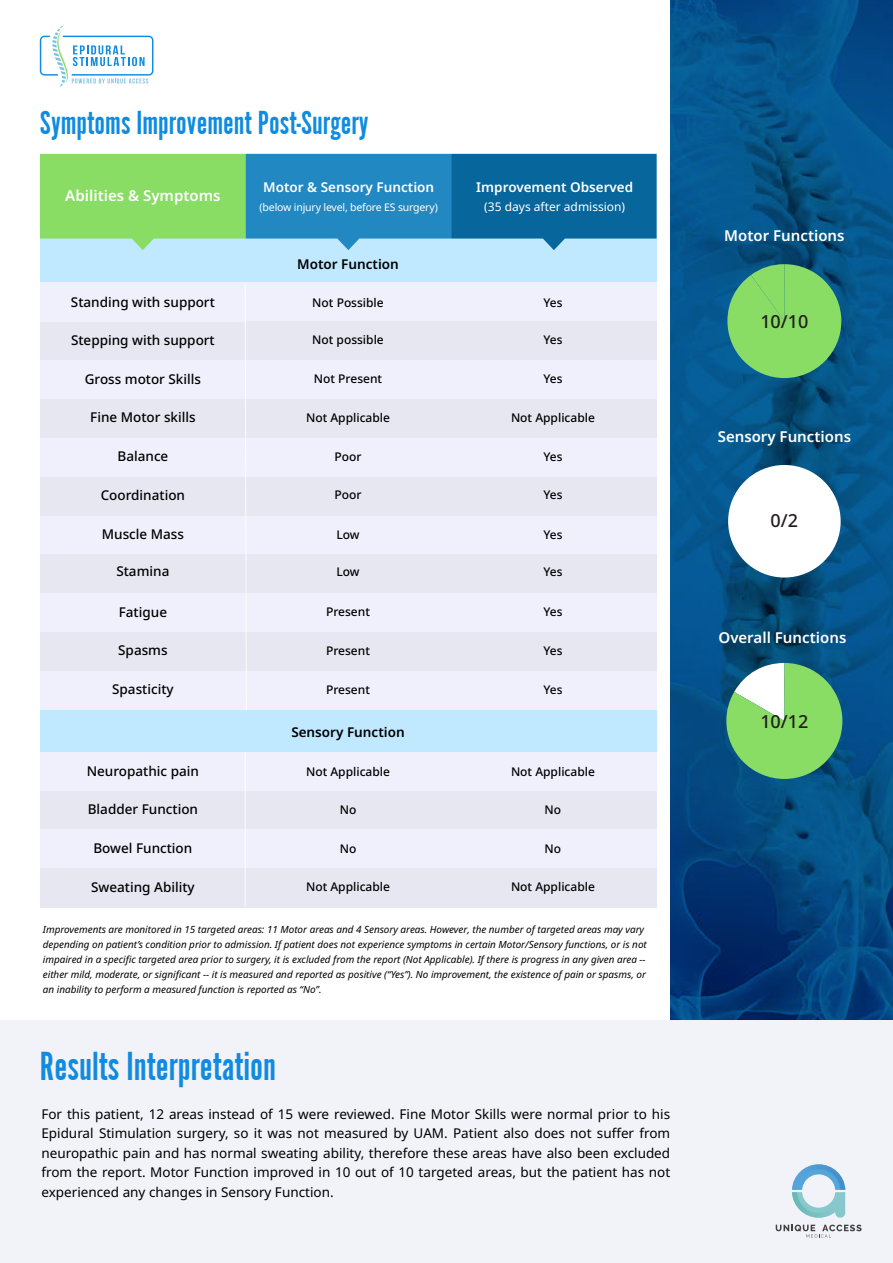
<style>
.page{position:relative;width:893px;height:1263px;background:#fff}
.page>*{position:absolute;margin:0;border:0;box-sizing:border-box;transform-origin:0 0}
.t1{font:42px "Alternate Got No 1 D";color:#0f8be0}
.t2{font:34.5px "Alternate Got No 1 D";color:#0f8be0}
.t3{font:500 18px "Noto Sans";color:#231f20}
.t4{font:600 15px "Noto Sans";color:#fff}
.t5{font:13.5px/19.5px "Noto Sans";color:#000;text-align:justify}
.t6{font:500 13.5px "Noto Sans";color:#000}
.t7{font:600 13.5px "Noto Sans";color:#fff}
.t8{font:600 13.5px "Noto Sans";color:#000}
.t9{font:500 12px "Noto Sans";color:#000}
.t10{font:12px "Noto Sans";color:#fff}
.t11{font:10.5px "Noto Sans";letter-spacing:-.015em;color:#fff}
.t12{font:italic 9.9px/15px "Noto Sans";color:#000}
</style>
<div class="page">
<svg style="left:670px;top:0;width:223px;height:1020px;background:#044e85"></svg>
<div style="left:0;top:1020px;width:893px;height:243px;background:#f2f2f9"></div>
<svg style="left:40px;top:25px;width:113px;height:62px"></svg>
<div style="left:246px;top:238px;width:205px;height:44px;background:#c0e9ff"></div>
<div style="left:246px;top:282px;width:205px;height:39px;background:#f0f0fc"></div>
<div style="left:246px;top:321px;width:205px;height:39px;background:#e7e7f2"></div>
<div style="left:246px;top:360px;width:205px;height:39px;background:#f0f0fc"></div>
<div style="left:40px;top:321px;width:206px;height:39px;background:#e7e7f2"></div>
<div style="left:40px;top:360px;width:206px;height:39px;background:#f0f0fc"></div>
<div style="left:451px;top:238px;width:206px;height:44px;background:#c0e9ff"></div>
<div style="left:451px;top:282px;width:206px;height:39px;background:#f0f0fc"></div>
<div style="left:451px;top:321px;width:206px;height:39px;background:#e7e7f2"></div>
<div style="left:451px;top:360px;width:206px;height:39px;background:#f0f0fc"></div>
<div style="left:40px;top:238px;width:206px;height:44px;background:#c0e9ff"></div>
<div style="left:40px;top:282px;width:206px;height:39px;background:#f0f0fc"></div>
<svg style="left:40px;top:154px;width:617px;height:96px;background:#4aa1a1"></svg>
<div style="left:246px;top:399px;width:205px;height:39px;background:#e7e7f2"></div>
<div style="left:246px;top:438px;width:205px;height:39px;background:#f0f0fc"></div>
<div style="left:246px;top:477px;width:205px;height:39px;background:#e7e7f2"></div>
<div style="left:246px;top:516px;width:205px;height:39px;background:#f0f0fc"></div>
<div style="left:451px;top:399px;width:206px;height:39px;background:#e7e7f2"></div>
<div style="left:451px;top:438px;width:206px;height:39px;background:#f0f0fc"></div>
<div style="left:451px;top:477px;width:206px;height:39px;background:#e7e7f2"></div>
<div style="left:451px;top:516px;width:206px;height:39px;background:#f0f0fc"></div>
<div style="left:40px;top:399px;width:206px;height:39px;background:#e7e7f2"></div>
<div style="left:40px;top:438px;width:206px;height:39px;background:#f0f0fc"></div>
<div style="left:40px;top:477px;width:206px;height:39px;background:#e7e7f2"></div>
<div style="left:40px;top:516px;width:206px;height:39px;background:#f0f0fc"></div>
<div style="left:246px;top:554px;width:205px;height:39px;background:#e7e7f2"></div>
<div style="left:246px;top:593px;width:205px;height:39px;background:#f0f0fc"></div>
<div style="left:246px;top:632px;width:205px;height:39px;background:#e7e7f2"></div>
<div style="left:246px;top:671px;width:205px;height:39px;background:#f0f0fc"></div>
<div style="left:451px;top:554px;width:206px;height:39px;background:#e7e7f2"></div>
<div style="left:451px;top:593px;width:206px;height:39px;background:#f0f0fc"></div>
<div style="left:451px;top:632px;width:206px;height:39px;background:#e7e7f2"></div>
<div style="left:451px;top:671px;width:206px;height:39px;background:#f0f0fc"></div>
<div style="left:40px;top:554px;width:206px;height:39px;background:#e7e7f2"></div>
<div style="left:40px;top:593px;width:206px;height:39px;background:#f0f0fc"></div>
<div style="left:40px;top:632px;width:206px;height:39px;background:#e7e7f2"></div>
<div style="left:40px;top:671px;width:206px;height:39px;background:#f0f0fc"></div>
<div style="left:246px;top:710px;width:205px;height:43px;background:#c0e9ff"></div>
<div style="left:246px;top:752px;width:205px;height:39px;background:#f0f0fc"></div>
<div style="left:246px;top:791px;width:205px;height:39px;background:#e7e7f2"></div>
<div style="left:451px;top:710px;width:206px;height:43px;background:#c0e9ff"></div>
<div style="left:451px;top:752px;width:206px;height:39px;background:#f0f0fc"></div>
<div style="left:451px;top:791px;width:206px;height:39px;background:#e7e7f2"></div>
<div style="left:40px;top:710px;width:206px;height:43px;background:#c0e9ff"></div>
<div style="left:40px;top:752px;width:206px;height:39px;background:#f0f0fc"></div>
<div style="left:40px;top:791px;width:206px;height:39px;background:#e7e7f2"></div>
<div style="left:246px;top:829px;width:205px;height:40px;background:#f0f0fc"></div>
<div style="left:246px;top:869px;width:205px;height:39px;background:#e7e7f2"></div>
<div style="left:451px;top:829px;width:206px;height:40px;background:#f0f0fc"></div>
<div style="left:451px;top:869px;width:206px;height:39px;background:#e7e7f2"></div>
<div style="left:40px;top:829px;width:206px;height:40px;background:#f0f0fc"></div>
<div style="left:40px;top:869px;width:206px;height:39px;background:#e7e7f2"></div>
<hr style="left:245px;top:752px;width:1px;height:155px;background:#fff">
<svg style="left:245px;top:321px;width:2px;height:350px"></svg>
<svg style="left:792px;top:1164px;width:53px;height:54px"></svg>
<svg style="left:776px;top:1224px;width:85px;height:13px"></svg>
<div style="left:728px;top:465px;width:113px;height:112px;background:#fff;border-radius:50%"></div>
<svg style="left:727px;top:264px;width:114px;height:114px;background:#6bbe6c"></svg>
<svg style="left:726px;top:663px;width:116px;height:116px;background:#7bc17d"></svg>
<h2 class="t2" style="left:40px;top:104px;width:330px">Symptoms Improvement Post-Surgery</h2>
<h3 class="t4" style="left:65px;top:185px;width:157px">Abilities &amp; Symptoms</h3>
<h3 class="t7" style="left:263px;top:177px;width:172px">Motor &amp; Sensory Function</h3>
<p class="t11" style="left:260px;top:200px;width:180px">(below injury level, before ES surgery)</p>
<h3 class="t8" style="left:297px;top:254px;width:103px">Motor Function</h3>
<h3 class="t7" style="left:476px;top:177px;width:159px">Improvement Observed</h3>
<p class="t10" style="left:484px;top:198px;width:142px">(35 days after admission)</p>
<h3 class="t6" style="left:71px;top:293px;width:145px">Standing with support</h3>
<p class="t9" style="left:312px;top:294px;width:73px">Not Possible</p>
<p class="t9" style="left:543px;top:294px;width:21px">Yes</p>
<h3 class="t6" style="left:71px;top:330px;width:145px">Stepping with support</h3>
<p class="t9" style="left:312px;top:331px;width:73px">Not possible</p>
<p class="t9" style="left:543px;top:331px;width:21px">Yes</p>
<h3 class="t6" style="left:85px;top:369px;width:118px">Gross motor Skills</h3>
<p class="t9" style="left:314px;top:370px;width:70px">Not Present</p>
<p class="t9" style="left:543px;top:370px;width:21px">Yes</p>
<h3 class="t6" style="left:90px;top:408px;width:107px">Fine Motor skills</h3>
<p class="t9" style="left:306px;top:409px;width:85px">Not Applicable</p>
<p class="t9" style="left:511px;top:409px;width:85px">Not Applicable</p>
<h3 class="t6" style="left:117px;top:447px;width:52px">Balance</h3>
<p class="t9" style="left:334px;top:448px;width:29px">Poor</p>
<p class="t9" style="left:543px;top:448px;width:21px">Yes</p>
<h3 class="t6" style="left:101px;top:485px;width:86px">Coordination</h3>
<p class="t9" style="left:334px;top:487px;width:29px">Poor</p>
<p class="t9" style="left:543px;top:487px;width:21px">Yes</p>
<h3 class="t6" style="left:102px;top:525px;width:84px">Muscle Mass</h3>
<p class="t9" style="left:336px;top:526px;width:25px">Low</p>
<p class="t9" style="left:543px;top:526px;width:21px">Yes</p>
<h3 class="t6" style="left:116px;top:562px;width:55px">Stamina</h3>
<p class="t9" style="left:336px;top:563px;width:25px">Low</p>
<p class="t9" style="left:543px;top:563px;width:21px">Yes</p>
<h3 class="t6" style="left:119px;top:602px;width:50px">Fatigue</h3>
<p class="t9" style="left:326px;top:603px;width:45px">Present</p>
<p class="t9" style="left:543px;top:603px;width:21px">Yes</p>
<h3 class="t6" style="left:118px;top:641px;width:51px">Spasms</h3>
<p class="t9" style="left:326px;top:642px;width:45px">Present</p>
<p class="t9" style="left:543px;top:642px;width:21px">Yes</p>
<h3 class="t6" style="left:112px;top:679px;width:63px">Spasticity</h3>
<p class="t9" style="left:326px;top:681px;width:45px">Present</p>
<p class="t9" style="left:543px;top:681px;width:21px">Yes</p>
<h3 class="t8" style="left:291px;top:723px;width:115px">Sensory Function</h3>
<h3 class="t6" style="left:87px;top:762px;width:114px">Neuropathic pain</h3>
<p class="t9" style="left:306px;top:763px;width:85px">Not Applicable</p>
<p class="t9" style="left:511px;top:763px;width:85px">Not Applicable</p>
<h3 class="t6" style="left:88px;top:800px;width:112px">Bladder Function</h3>
<p class="t9" style="left:340px;top:801px;width:18px">No</p>
<p class="t9" style="left:545px;top:801px;width:18px">No</p>
<h3 class="t6" style="left:93px;top:838px;width:100px">Bowel Function</h3>
<p class="t9" style="left:340px;top:840px;width:18px">No</p>
<p class="t9" style="left:545px;top:840px;width:18px">No</p>
<h3 class="t6" style="left:91px;top:877px;width:105px">Sweating Ability</h3>
<p class="t9" style="left:306px;top:878px;width:85px">Not Applicable</p>
<p class="t9" style="left:511px;top:878px;width:85px">Not Applicable</p>
<p class="t12" style="left:43px;top:922px;width:605px">Improvements are monitored in 15 targeted areas: 11 Motor areas and 4 Sensory areas. However, the number of targeted areas may vary depending on patient’s condition prior to admission. If patient does not experience symptoms in certain Motor/Sensory functions, or is not impaired in a specific targeted area prior to surgery, it is excluded from the report (Not Applicable). If there is progress in any given area -- either mild, moderate, or significant -- it is measured and reported as positive (“Yes”). No improvement, the existence of pain or spasms, or an inability to perform a measured function is reported as “No”.</p>
<h1 class="t1" style="left:40px;top:1044px;width:238px">Results Interpretation</h1>
<p class="t5" style="left:41px;top:1104px;width:630px">For this patient, 12 areas instead of 15 were reviewed. Fine Motor Skills were normal prior to his Epidural Stimulation surgery, so it was not measured by UAM. Patient also does not suffer from neuropathic pain and has normal sweating ability, therefore these areas have also been excluded from the report. Motor Function improved in 10 out of 10 targeted areas, but the patient has not experienced any changes in Sensory Function.</p>
<h3 class="t4" style="left:724px;top:225px;width:122px">Motor Functions</h3>
<h3 class="t3" style="left:760px;top:309px;width:50px">10/10</h3>
<h3 class="t4" style="left:718px;top:426px;width:135px">Sensory Functions</h3>
<h3 class="t3" style="left:771px;top:508px;width:29px">0/2</h3>
<h3 class="t4" style="left:718px;top:627px;width:129px">Overall Functions</h3>
<h3 class="t3" style="left:760px;top:709px;width:50px">10/12</h3>
</div>
